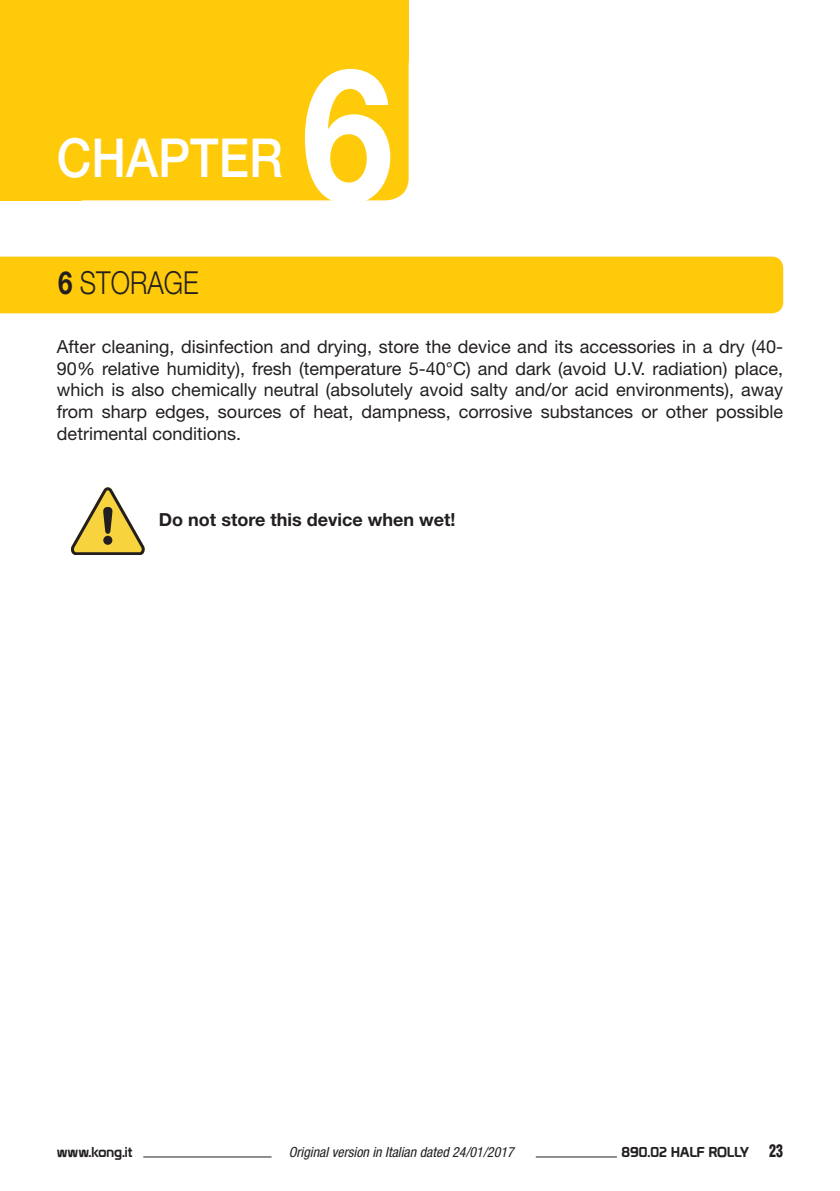
<style>
.page{position:relative;width:840px;height:1191px;background:#fff}
.page>*{position:absolute;margin:0;border:0;box-sizing:border-box;transform-origin:0 0}
.t1{font:700 186px "Helvetica Neue LT Pro";color:#fff;scale:.89 1}
.t2{font:500 53.8px "Helvetica Neue LT Pro";color:#fff;scale:.89 1}
.t3{font:300 31.8px "Helvetica Neue LT Pro";color:#231f20;scale:.82 1}
.t4{font:18px/21.6px "Helvetica Neue LT Pro";color:#231f20;text-align:justify}
.t5{font:700 18px "Helvetica Neue LT Pro";color:#231f20}
.t6{font:italic condensed 14px "Helvetica Neue LT Pro";color:#231f20}
.t7{font:14px "Prototype";color:#231f20}
.s1{font-weight:700}
.s2{font-family:"Helvetica LT Std";font-weight:900;font-stretch:condensed;font-size:17px}
</style>
<div class="page">
<hr style="left:535px;top:1156px;width:81px;height:1px;background:#231f20">
<hr style="left:143px;top:1156px;width:128px;height:1px;background:#231f20">
<div style="left:81px;top:62px;width:327px;height:138px;background:#feca0a"></div>
<div style="left:0;top:0;width:81px;height:200px;background:#feca0a"></div>
<div style="left:0;top:0;width:408px;height:62px;background:#feca0a"></div>
<div style="left:0;top:257px;width:782px;height:56px;background:#feca0a"></div>
<svg style="left:71px;top:487px;width:74px;height:68px"></svg>
<h2 class="t2" style="left:57px;top:126px;width:255px">CHAPTER</h2>
<h1 class="t1" style="left:301px;top:18px;width:105px">6</h1>
<h3 class="t3" style="left:58px;top:264px;width:172px"><span class="s1">6</span> STORAGE</h3>
<p class="t4" style="left:57px;top:335px;width:727px">After cleaning, disinfection and drying, store the device and its accessories in a dry (40- 90% relative humidity), fresh (temperature 5-40°C) and dark (avoid U.V. radiation) place, which is also chemically neutral (absolutely avoid salty and/or acid environments), away from sharp edges, sources of heat, dampness, corrosive substances or other possible detrimental conditions.</p>
<p class="t5" style="left:159px;top:508px;width:298px">Do not store this device when wet!</p>
<p class="t7" style="left:57px;top:1143px;width:77px">www.kong.it</p>
<p class="t6" style="left:288px;top:1143px;width:226px">Original version in Italian dated 24/01/2017</p>
<p class="t7" style="left:621px;top:1143px;width:163px">890.02 HALF ROLLY <span class="s2">23</span></p>
</div>
